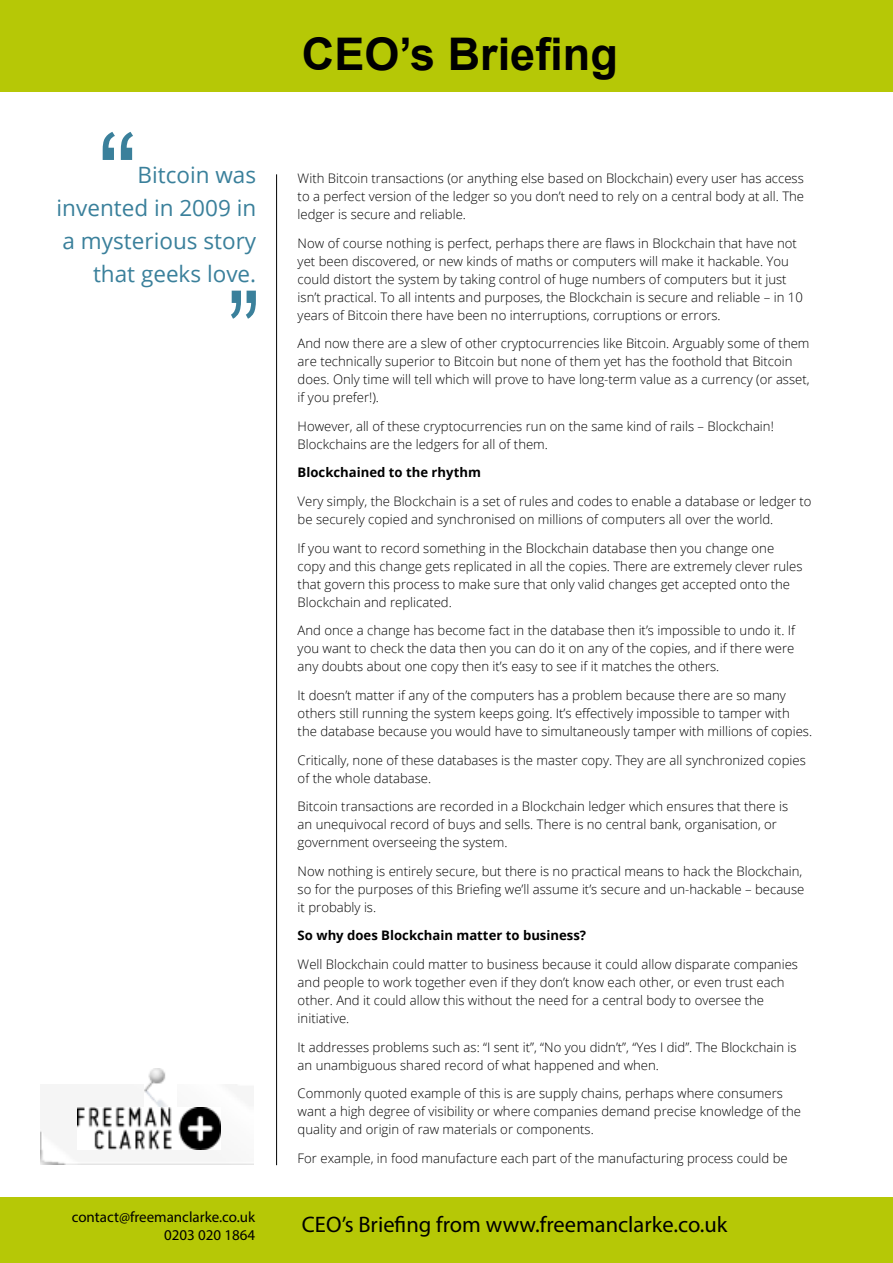
<style>
.page{position:relative;width:893px;height:1263px;background:#fff}
.page>*{position:absolute;margin:0;border:0;box-sizing:border-box;transform-origin:0 0}
.t1{font:120px "Arial";color:#3a809b}
.t2{font:120px "Arial Narrow";color:#3a809b}
.t3{font:700 45px "Arial";color:#000}
.t4{font:22.5px/33px "Open Sans";color:#3a809b;text-align:right}
.t5{font:22.5px "Myriad Pro";color:#000}
.t6{font:15px/18px "Myriad Pro";color:#000;text-align:right}
.t7{font:300 13.2px/18px "Open Sans";color:#000}
.t8{font:700 13.2px "Open Sans";color:#000}
</style>
<div class="page">
<div style="left:0;top:0;width:893px;height:91px;background:#b6c806"></div>
<div style="left:0;top:1197px;width:893px;height:66px;background:#b6c806"></div>
<hr style="left:276px;top:174px;width:1px;height:991px;background:#000">
<img style="left:41px;top:1085px;width:212px;height:79px">
<img style="left:144px;top:1069px;width:32px;height:39px">
<img style="left:77px;top:1108px;width:144px;height:41px">
<h1 class="t1" style="left:98px;top:94px;width:41px">“</h1>
<h3 class="t4" style="left:57px;top:158px;width:201px">Bitcoin was invented in 2009 in a mysterious story that geeks love.</h3>
<h1 class="t2" style="left:228px;top:246px;width:34px">”</h1>
<h2 class="t3" style="left:302px;top:22px;width:317px">CEO’s Briefing</h2>
<p class="t7" style="left:298px;top:169px;width:508px;text-align:justify">With Bitcoin transactions (or anything else based on Blockchain) every user has access to a perfect version of the ledger so you don’t need to rely on a central body at all. The ledger is secure and reliable.</p>
<p class="t7" style="left:298px;top:233px;width:507px">Now of course nothing is perfect, perhaps there are flaws in Blockchain that have not yet been discovered, or new kinds of maths or computers will make it hackable. You could distort the system by taking control of huge numbers of computers but it just isn’t practical. To all intents and purposes, the Blockchain is secure and reliable – in 10 years of Bitcoin there have been no interruptions, corruptions or errors.</p>
<p class="t7" style="left:298px;top:334px;width:513px">And now there are a slew of other cryptocurrencies like Bitcoin. Arguably some of them are technically superior to Bitcoin but none of them yet has the foothold that Bitcoin does. Only time will tell which will prove to have long-term value as a currency (or asset, if you prefer!).</p>
<p class="t7" style="left:298px;top:417px;width:478px">However, all of these cryptocurrencies run on the same kind of rails – Blockchain!<br>Blockchains are the ledgers for all of them.</p>
<p class="t8" style="left:298px;top:463px;width:185px">Blockchained to the rhythm</p>
<p class="t7" style="left:298px;top:492px;width:515px">Very simply, the Blockchain is a set of rules and codes to enable a database or ledger to be securely copied and synchronised on millions of computers all over the world.</p>
<p class="t7" style="left:298px;top:538px;width:506px">If you want to record something in the Blockchain database then you change one copy and this change gets replicated in all the copies. There are extremely clever rules that govern this process to make sure that only valid changes get accepted onto the Blockchain and replicated.</p>
<p class="t7" style="left:298px;top:621px;width:499px;text-align:justify">And once a change has become fact in the database then it’s impossible to undo it. If you want to check the data then you can do it on any of the copies, and if there were any doubts about one copy then it’s easy to see if it matches the others.</p>
<p class="t7" style="left:298px;top:686px;width:516px">It doesn’t matter if any of the computers has a problem because there are so many others still running the system keeps going. It’s effectively impossible to tamper with the database because you would have to simultaneously tamper with millions of copies.</p>
<p class="t7" style="left:298px;top:750px;width:510px">Critically, none of these databases is the master copy. They are all synchronized copies of the whole database.</p>
<p class="t7" style="left:298px;top:797px;width:492px">Bitcoin transactions are recorded in a Blockchain ledger which ensures that there is an unequivocal record of buys and sells. There is no central bank, organisation, or government overseeing the system.</p>
<p class="t7" style="left:298px;top:862px;width:508px">Now nothing is entirely secure, but there is no practical means to hack the Blockchain, so for the purposes of this Briefing we’ll assume it’s secure and un-hackable – because it probably is.</p>
<p class="t8" style="left:298px;top:926px;width:290px">So why does Blockchain matter to business?</p>
<p class="t7" style="left:298px;top:955px;width:502px">Well Blockchain could matter to business because it could allow disparate companies and people to work together even if they don’t know each other, or even trust each other. And it could allow this without the need for a central body to oversee the initiative.</p>
<p class="t7" style="left:298px;top:1037px;width:501px">It addresses problems such as: “I sent it”, “No you didn’t”, “Yes I did”. The Blockchain is an unambiguous shared record of what happened and when.</p>
<p class="t7" style="left:298px;top:1084px;width:505px">Commonly quoted example of this is are supply chains, perhaps where consumers want a high degree of visibility or where companies demand precise knowledge of the quality and origin of raw materials or components.</p>
<p class="t7" style="left:298px;top:1149px;width:491px">For example, in food manufacture each part of the manufacturing process could be</p>
<p class="t6" style="left:72px;top:1207px;width:185px">contact@freemanclarke.co.uk<br>0203 020 1864</p>
<h3 class="t5" style="left:302px;top:1211px;width:427px">CEO’s Briefing from www.freemanclarke.co.uk</h3>
</div>
